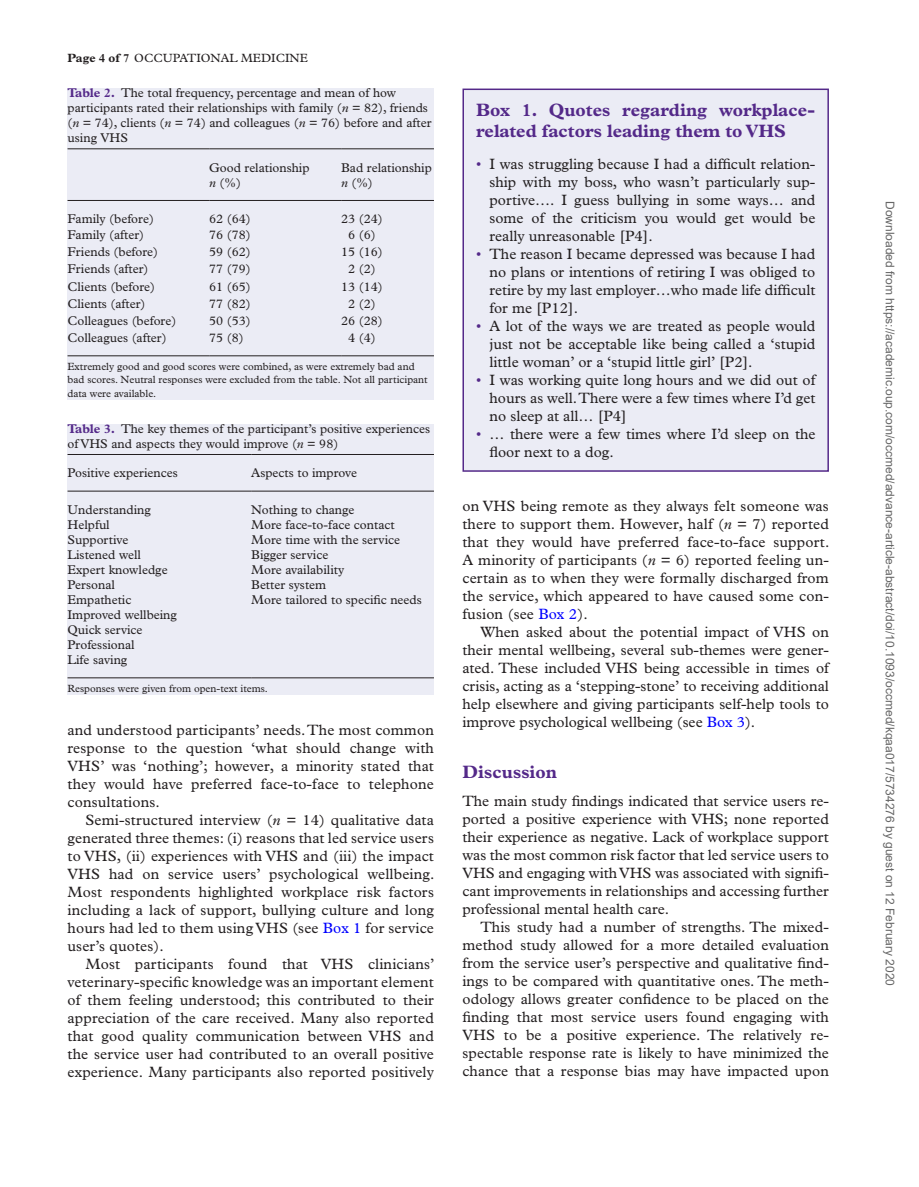
<style>
.page{position:relative;width:919px;height:1187px;background:#fff}
.page>*{position:absolute;margin:0;border:0;box-sizing:border-box;transform-origin:0 0}
.t1{font:700 18px/21px "Plantin Std";color:#542989}
.t2{font:15px/18px "Plantin Std";color:#231f20;text-align:justify}
.t3{font:12.75px/15px "Plantin Std";color:#231f20}
.t4{font:12px "Arial";color:#666}
.t5{font:12px "Plantin Std";color:#231f20}
.t6{font:10.5px/13.5px "Plantin Std";color:#231f20}
.s1{font-weight:700}
.s2{font-weight:700;color:#542989}
.s3{font-style:italic}
.s4{color:#00f}
.s5{color:#542989}
</style>
<div class="page">
<div style="left:68px;top:424px;width:366px;height:270px;background:#ebecf5"></div>
<hr style="left:68px;top:454px;width:183px;height:1px;background:#231f20">
<hr style="left:251px;top:454px;width:183px;height:1px;background:#231f20">
<hr style="left:68px;top:677px;width:183px;height:1px;background:#231f20">
<hr style="left:251px;top:677px;width:183px;height:1px;background:#231f20">
<hr style="left:68px;top:490px;width:183px;height:1px;background:#231f20">
<hr style="left:251px;top:490px;width:183px;height:1px;background:#231f20">
<div style="left:68px;top:89px;width:366px;height:310px;background:#ebecf5"></div>
<hr style="left:68px;top:148px;width:141px;height:1px;background:#231f20">
<hr style="left:209px;top:148px;width:132px;height:1px;background:#231f20">
<hr style="left:341px;top:148px;width:93px;height:1px;background:#231f20">
<hr style="left:68px;top:355px;width:141px;height:1px;background:#231f20">
<hr style="left:209px;top:355px;width:132px;height:1px;background:#231f20">
<hr style="left:341px;top:355px;width:93px;height:1px;background:#231f20">
<hr style="left:68px;top:200px;width:141px;height:1px;background:#231f20">
<hr style="left:209px;top:200px;width:132px;height:1px;background:#231f20">
<hr style="left:341px;top:200px;width:93px;height:1px;background:#231f20">
<div style="left:463px;top:89px;width:365px;height:382px;background:#ebecf5"></div>
<div style="left:462px;top:89px;width:366px;height:383px;border:2px solid #542989"></div>
<p class="t5" style="left:68px;top:51px;width:242px"><span class="s1">Page 4 of 7</span> OCCUPATIONAL MEDICINE</p>
<p class="t3" style="left:67px;top:86px;width:365px"><span class="s2">Table 2.</span> The total frequency, percentage and mean of how participants rated their relationships with family (<span class="s3">n</span> = 82), friends (<span class="s3">n</span> = 74), clients (<span class="s3">n</span> = 74) and colleagues (<span class="s3">n</span> = 76) before and after using VHS</p>
<p class="t3" style="left:209px;top:160px;width:102px">Good relationship <span class="s3">n</span> (%)</p>
<p class="t3" style="left:341px;top:160px;width:92px">Bad relationship <span class="s3">n</span> (%)</p>
<p class="t3" style="left:67px;top:211px;width:88px">Family (before)</p>
<p class="t3" style="left:209px;top:211px;width:43px">62 (64)</p>
<p class="t3" style="left:341px;top:211px;width:43px">23 (24)</p>
<p class="t3" style="left:67px;top:227px;width:78px">Family (after)</p>
<p class="t3" style="left:209px;top:227px;width:43px">76 (78)</p>
<p class="t3" style="left:348px;top:227px;width:29px">6 (6)</p>
<p class="t3" style="left:67px;top:244px;width:92px">Friends (before)</p>
<p class="t3" style="left:209px;top:244px;width:43px">59 (62)</p>
<p class="t3" style="left:341px;top:244px;width:43px">15 (16)</p>
<p class="t3" style="left:67px;top:262px;width:82px">Friends (after)</p>
<p class="t3" style="left:209px;top:262px;width:43px">77 (79)</p>
<p class="t3" style="left:348px;top:262px;width:29px">2 (2)</p>
<p class="t3" style="left:67px;top:279px;width:89px">Clients (before)</p>
<p class="t3" style="left:209px;top:279px;width:43px">61 (65)</p>
<p class="t3" style="left:341px;top:279px;width:43px">13 (14)</p>
<p class="t3" style="left:67px;top:296px;width:79px">Clients (after)</p>
<p class="t3" style="left:209px;top:296px;width:43px">77 (82)</p>
<p class="t3" style="left:348px;top:296px;width:29px">2 (2)</p>
<p class="t3" style="left:67px;top:313px;width:110px">Colleagues (before)</p>
<p class="t3" style="left:209px;top:313px;width:43px">50 (53)</p>
<p class="t3" style="left:341px;top:313px;width:43px">26 (28)</p>
<p class="t3" style="left:67px;top:330px;width:101px">Colleagues (after)</p>
<p class="t3" style="left:209px;top:330px;width:36px">75 (8)</p>
<p class="t3" style="left:348px;top:330px;width:29px">4 (4)</p>
<p class="t6" style="left:68px;top:359px;width:362px">Extremely good and good scores were combined, as were extremely bad and bad scores. Neutral responses were excluded from the table. Not all participant data were available.</p>
<p class="t3" style="left:67px;top:421px;width:364px"><span class="s2">Table 3.</span> The key themes of the participant’s positive experiences of VHS and aspects they would improve (<span class="s3">n</span> = 98)</p>
<p class="t3" style="left:68px;top:465px;width:112px">Positive experiences</p>
<p class="t3" style="left:251px;top:465px;width:107px">Aspects to improve</p>
<p class="t3" style="left:68px;top:502px;width:111px">Understanding<br>Helpful<br>Supportive<br>Listened well<br>Expert knowledge<br>Personal<br>Empathetic<br>Improved wellbeing<br>Quick service<br>Professional<br>Life saving</p>
<p class="t3" style="left:251px;top:502px;width:172px">Nothing to change<br>More face-to-face contact<br>More time with the service<br>Bigger service<br>More availability<br>Better system<br>More tailored to specific needs</p>
<p class="t6" style="left:68px;top:681px;width:202px">Responses were given from open-text items.</p>
<p class="t2" style="left:68px;top:721px;width:368px">and understood participants’ needs. The most common response to the question ‘what should change with VHS’ was ‘nothing’; however, a minority stated that they would have preferred face-to-face to telephone consultations.</p>
<p class="t2" style="left:68px;top:811px;width:368px;text-indent:18px">Semi-structured interview (<span class="s3">n</span> = 14) qualitative data generated three themes: (i) reasons that led service users to VHS, (ii) experiences with VHS and (iii) the impact VHS had on service users’ psychological wellbeing.<br>Most respondents highlighted workplace risk factors including a lack of support, bullying culture and long hours had led to them using VHS (see <span class="s4">Box 1</span> for service user’s quotes).</p>
<p class="t2" style="left:68px;top:955px;width:368px;text-indent:18px">Most participants found that VHS clinicians’ veterinary-specific knowledge was an important element of them feeling understood; this contributed to their appreciation of the care received. Many also reported that good quality communication between VHS and the service user had contributed to an overall positive experience. Many participants also reported positively</p>
<p class="t1" style="left:476px;top:99px;width:341px">Box 1. Quotes regarding workplace&shy;related factors leading them to VHS</p>
<p class="t2" style="left:489px;top:155px;width:327px;text-indent:-14px"><span class="s5">•</span> I was struggling because I had a difficult relation&shy;ship with my boss, who wasn’t particularly sup&shy;portive…. I guess bullying in some ways… and some of the criticism you would get would be really unreasonable [P4].</p>
<p class="t2" style="left:489px;top:245px;width:327px;text-indent:-14px"><span class="s5">•</span> The reason I became depressed was because I had no plans or intentions of retiring I was obliged to retire by my last employer…who made life difficult for me [P12].</p>
<p class="t2" style="left:489px;top:317px;width:327px;text-indent:-14px"><span class="s5">•</span> A lot of the ways we are treated as people would just not be acceptable like being called a ‘stupid little woman’ or a ‘stupid little girl’ [P2].</p>
<p class="t2" style="left:489px;top:371px;width:327px;text-indent:-14px"><span class="s5">•</span> I was working quite long hours and we did out of hours as well. There were a few times where I’d get no sleep at all… [P4]</p>
<p class="t2" style="left:489px;top:425px;width:327px;text-indent:-14px"><span class="s5">•</span> … there were a few times where I’d sleep on the floor next to a dog.</p>
<p class="t2" style="left:462px;top:497px;width:368px">on VHS being remote as they always felt someone was there to support them. However, half (<span class="s3">n</span> = 7) reported that they would have preferred face-to-face support.<br>A minority of participants (<span class="s3">n</span> = 6) reported feeling un&shy;certain as to when they were formally discharged from the service, which appeared to have caused some con&shy;fusion (see <span class="s4">Box 2</span>).</p>
<p class="t2" style="left:462px;top:623px;width:368px;text-indent:18px">When asked about the potential impact of VHS on their mental wellbeing, several sub-themes were gener&shy;ated. These included VHS being accessible in times of crisis, acting as a ‘stepping-stone’ to receiving additional help elsewhere and giving participants self-help tools to improve psychological wellbeing (see <span class="s4">Box 3</span>).</p>
<p class="t1" style="left:462px;top:761px;width:96px">Discussion</p>
<p class="t2" style="left:462px;top:792px;width:368px">The main study findings indicated that service users re&shy;ported a positive experience with VHS; none reported their experience as negative. Lack of workplace support was the most common risk factor that led service users to VHS and engaging with VHS was associated with signifi&shy;cant improvements in relationships and accessing further professional mental health care.</p>
<p class="t2" style="left:462px;top:918px;width:368px;text-indent:18px">This study had a number of strengths. The mixed&shy;method study allowed for a more detailed evaluation from the service user’s perspective and qualitative find&shy;ings to be compared with quantitative ones. The meth&shy;odology allows greater confidence to be placed on the finding that most service users found engaging with VHS to be a positive experience. The relatively re&shy;spectable response rate is likely to have minimized the chance that a response bias may have impacted upon</p>
<p class="t4" style="left:894px;top:201px;width:786px;rotate:90deg">Downloaded from https://academic.oup.com/occmed/advance-article-abstract/doi/10.1093/occmed/kqaa017/5734276 by guest on 12 February 2020</p>
</div>
